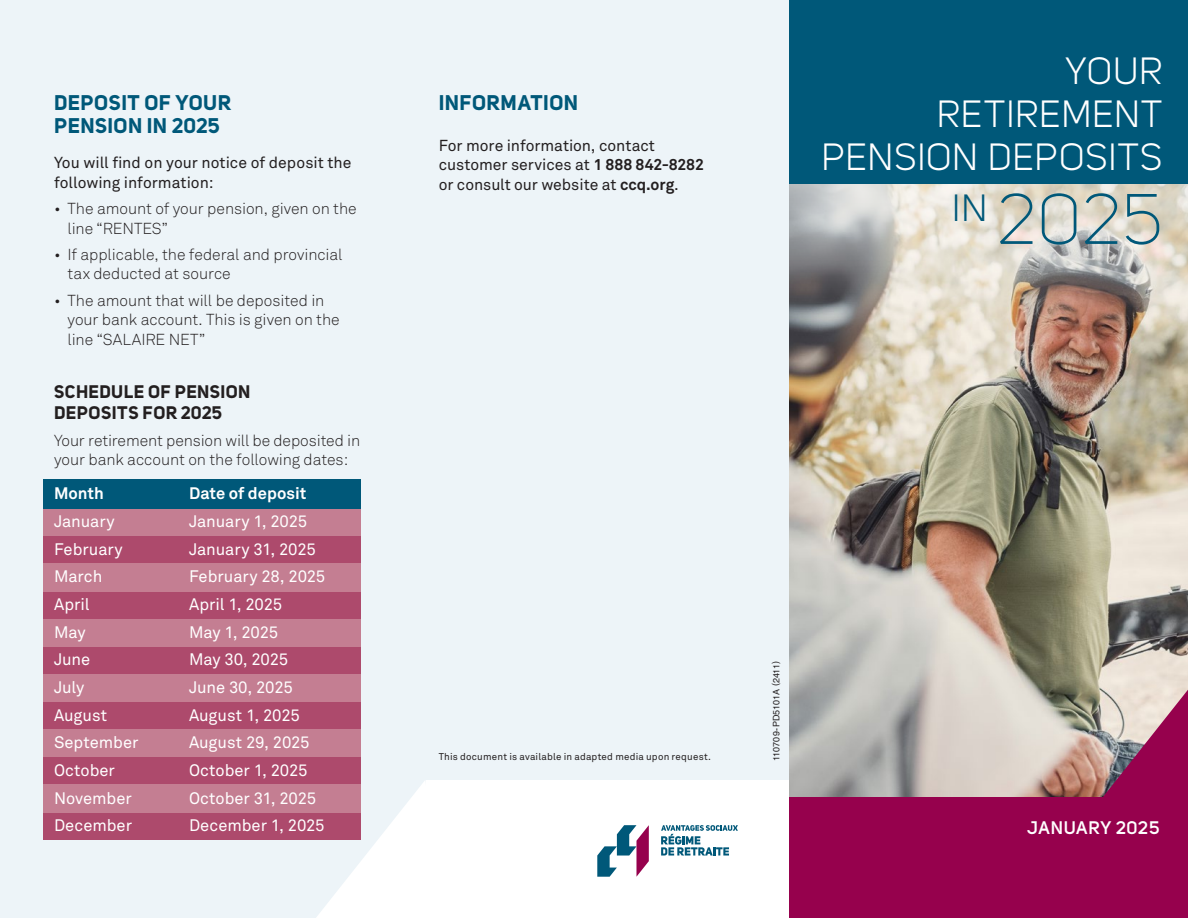
<style>
.page{position:relative;width:1188px;height:918px;background:#fff}
.page>*{position:absolute;margin:0;border:0;box-sizing:border-box;transform-origin:0 0}
.t1{font:300 70.5px "Uni Sans";color:#005879}
.t2{font:37.5px/42.8px "Uni Sans";letter-spacing:.02em;color:#fff;text-align:right}
.t3{font:700 21px/22.5px "Uni Sans";letter-spacing:.02em;color:#005879}
.t4{font:700 18px/21px "Uni Sans";letter-spacing:.02em;color:#231f20}
.t5{font:600 18px "Uni Sans";letter-spacing:.03em;color:#fff}
.t6{font:16.5px "Akkurat Pro";letter-spacing:-.005em;color:#fff}
.t7{font:700 16.5px "Akkurat Pro";color:#fff}
.t8{font:300 15.75px/19.5px "Akkurat Pro";letter-spacing:-.005em;color:#231f20}
.t9{font:15.75px/19.5px "Akkurat Pro";letter-spacing:-.005em;color:#231f20}
.t10{font:9.75px "Akkurat Pro";letter-spacing:.02em;color:#231f20}
.t11{font:9px "Helvetica";letter-spacing:-.005em;color:#231f20}
.s1{font-weight:700}
</style>
<div class="page">
<div style="left:0;top:0;width:425px;height:918px;background:#edf4f8"></div>
<div style="left:790px;top:0;width:398px;height:918px;background:#96014d"></div>
<div style="left:392px;top:0;width:398px;height:780px;background:#edf4f8"></div>
<img style="left:790px;top:332px;width:398px;height:464px">
<svg style="left:1095px;top:690px;width:93px;height:107px"></svg>
<svg style="left:316px;top:780px;width:110px;height:138px"></svg>
<svg style="left:790px;top:184px;width:398px;height:148px;background:#c5beb4"></svg>
<div style="left:790px;top:0;width:398px;height:184px;background:#005879"></div>
<div style="left:44px;top:504px;width:317px;height:336px;background:#c47e92"></div>
<div style="left:44px;top:480px;width:317px;height:29px;background:#005879"></div>
<div style="left:44px;top:536px;width:317px;height:27px;background:#ad4a6c"></div>
<div style="left:44px;top:592px;width:317px;height:27px;background:#ad4a6c"></div>
<div style="left:44px;top:647px;width:317px;height:27px;background:#ad4a6c"></div>
<div style="left:44px;top:702px;width:317px;height:27px;background:#ad4a6c"></div>
<div style="left:44px;top:757px;width:317px;height:27px;background:#ad4a6c"></div>
<div style="left:44px;top:813px;width:317px;height:27px;background:#ad4a6c"></div>
<svg style="left:597px;top:825px;width:52px;height:52px"></svg>
<svg style="left:661px;top:825px;width:77px;height:31px"></svg>
<h3 class="t3" style="left:54px;top:92px;width:178px">DEPOSIT OF YOUR<br>PENSION IN 2025</h3>
<p class="t9" style="left:54px;top:153px;width:299px">You will find on your notice of deposit the following information:</p>
<p class="t8" style="left:67px;top:199px;width:291px;text-indent:-13px">• The amount of your pension, given on the line “RENTES”</p>
<p class="t8" style="left:67px;top:245px;width:277px;text-indent:-13px">• If applicable, the federal and provincial tax deducted at source</p>
<p class="t8" style="left:67px;top:290px;width:274px;text-indent:-13px">• The amount that will be deposited in your bank account. This is given on the line “SALAIRE NET”</p>
<p class="t4" style="left:54px;top:381px;width:198px">SCHEDULE OF PENSION<br>DEPOSITS FOR 2025</p>
<p class="t8" style="left:54px;top:430px;width:308px">Your retirement pension will be deposited in your bank account on the following dates:</p>
<p class="t7" style="left:54px;top:483px;width:51px">Month</p>
<p class="t7" style="left:189px;top:483px;width:119px">Date of deposit</p>
<p class="t6" style="left:54px;top:511px;width:62px">January</p>
<p class="t6" style="left:189px;top:511px;width:120px">January 1, 2025</p>
<p class="t6" style="left:54px;top:539px;width:70px">February</p>
<p class="t6" style="left:189px;top:539px;width:128px">January 31, 2025</p>
<p class="t6" style="left:54px;top:567px;width:50px">March</p>
<p class="t6" style="left:189px;top:567px;width:138px">February 28, 2025</p>
<p class="t6" style="left:54px;top:595px;width:37px">April</p>
<p class="t6" style="left:189px;top:595px;width:95px">April 1, 2025</p>
<p class="t6" style="left:54px;top:622px;width:33px">May</p>
<p class="t6" style="left:189px;top:622px;width:91px">May 1, 2025</p>
<p class="t6" style="left:54px;top:650px;width:38px">June</p>
<p class="t6" style="left:189px;top:650px;width:101px">May 30, 2025</p>
<p class="t6" style="left:54px;top:678px;width:32px">July</p>
<p class="t6" style="left:189px;top:678px;width:105px">June 30, 2025</p>
<p class="t6" style="left:54px;top:705px;width:55px">August</p>
<p class="t6" style="left:189px;top:705px;width:112px">August 1, 2025</p>
<p class="t6" style="left:54px;top:733px;width:86px">September</p>
<p class="t6" style="left:189px;top:733px;width:122px">August 29, 2025</p>
<p class="t6" style="left:54px;top:761px;width:62px">October</p>
<p class="t6" style="left:189px;top:761px;width:120px">October 1, 2025</p>
<p class="t6" style="left:54px;top:788px;width:79px">November</p>
<p class="t6" style="left:189px;top:788px;width:129px">October 31, 2025</p>
<p class="t6" style="left:54px;top:816px;width:80px">December</p>
<p class="t6" style="left:189px;top:816px;width:137px">December 1, 2025</p>
<h3 class="t3" style="left:439px;top:92px;width:141px">INFORMATION</h3>
<p class="t9" style="left:439px;top:135px;width:267px">For more information, contact customer services at <span class="s1">1 888 842-8282 </span>or consult our website at <span class="s1">ccq.org</span>.</p>
<h2 class="t2" style="left:822px;top:50px;width:342px">YOUR<br>RETIREMENT<br>PENSION DEPOSITS</h2>
<h1 class="t1" style="left:952px;top:179px;width:212px"><sup>IN</sup> 2025</h1>
<p class="t10" style="left:439px;top:751px;width:274px">This document is available in adapted media upon request.</p>
<p class="t11" style="left:769px;top:761px;width:101px;rotate:-90deg">110709-PD5101A (2411)</p>
<p class="t5" style="left:1027px;top:817px;width:134px">JANUARY 2025</p>
</div>
